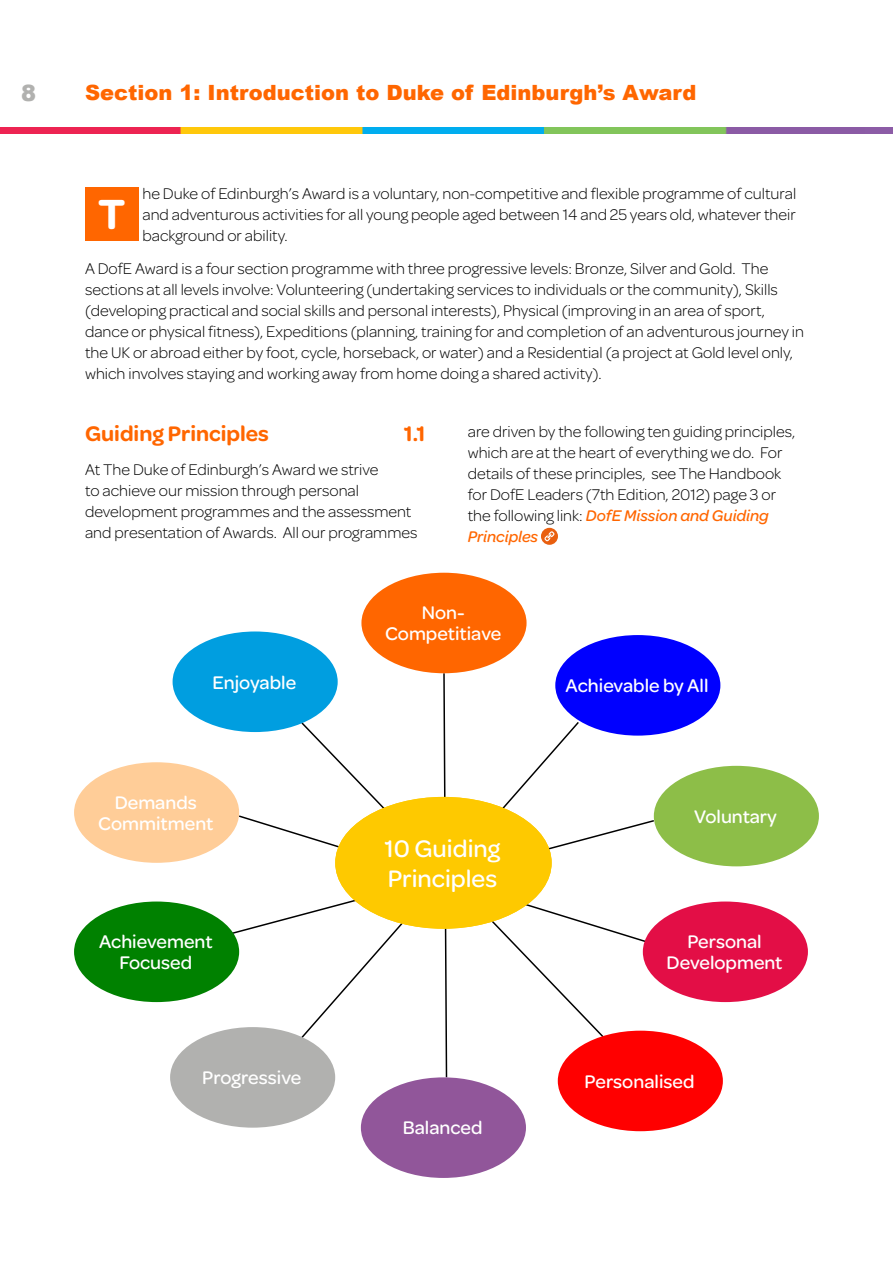
<style>
.page{position:relative;width:893px;height:1263px;background:#fff}
.page>*{position:absolute;margin:0;border:0;box-sizing:border-box;transform-origin:0 0}
.t1{font:600 45px "Omnes";color:#fff}
.t2{font:500 25.5px/30px "Omnes";color:#fff}
.t3{font:600 22.5px "Omnes";color:#f60}
.t4{font:900 22.5px "Arial";color:#b1b1af}
.t5{font:900 21px "Arial";color:#f60}
.t6{font:500 19.5px/21px "Omnes";color:#fff;text-align:center}
.t7{font:300 16.5px/21px "Omnes";color:#000}
.s1{font-weight:500;font-style:italic;color:#f60}
</style>
<div class="page">
<img style="left:8px;top:128px;width:885px;height:6px">
<svg style="left:0;top:128px;width:8px;height:6px"></svg>
<svg style="left:299px;top:720px;width:281px;height:320px"></svg>
<svg style="left:237px;top:814px;width:417px;height:132px"></svg>
<svg style="left:230px;top:819px;width:426px;height:116px"></svg>
<svg style="left:442px;top:673px;width:6px;height:404px"></svg>
<div style="left:361px;top:573px;width:166px;height:100px;background:#f60;border-radius:50%"></div>
<div style="left:555px;top:635px;width:165px;height:101px;background:#00f;border-radius:50%"></div>
<div style="left:654px;top:766px;width:165px;height:100px;background:#8dbe48;border-radius:50%"></div>
<div style="left:643px;top:901px;width:165px;height:101px;background:#e30e46;border-radius:50%"></div>
<div style="left:558px;top:1031px;width:165px;height:100px;background:#f00;border-radius:50%"></div>
<div style="left:361px;top:1077px;width:165px;height:101px;background:#91569a;border-radius:50%"></div>
<div style="left:170px;top:1027px;width:165px;height:101px;background:#b1b1af;border-radius:50%"></div>
<div style="left:74px;top:901px;width:165px;height:101px;background:#008100;border-radius:50%"></div>
<div style="left:74px;top:762px;width:165px;height:101px;background:#ffcd98;border-radius:50%"></div>
<div style="left:173px;top:631px;width:165px;height:101px;background:#009ee0;border-radius:50%"></div>
<div style="left:85px;top:187px;width:53px;height:53px;background:#f60"></div>
<div style="left:541px;top:528px;width:17px;height:17px;background:#e95f0f;border-radius:50%"></div>
<svg style="left:544px;top:531px;width:11px;height:10px"></svg>
<div style="left:335px;top:797px;width:217px;height:132px;background:#fec900;border-radius:50%"></div>
<h3 class="t4" style="left:21px;top:77px;width:17px">8</h3>
<p class="t5" style="left:85px;top:77px;width:613px">Section 1: Introduction to Duke of Edinburgh’s Award</p>
<p class="t7" style="left:142px;top:182px;width:655px;text-align:justify">he Duke of Edinburgh’s Award is a voluntary, non-competitive and flexible programme of cultural and adventurous activities for all young people aged between 14 and 25 years old, whatever their background or ability.</p>
<p class="t7" style="left:85px;top:258px;width:720px">A DofE Award is a four section programme with three progressive levels: Bronze, Silver and Gold. The sections at all levels involve: Volunteering (undertaking services to individuals or the community), Skills (developing practical and social skills and personal interests), Physical (improving in an area of sport, dance or physical fitness), Expeditions (planning, training for and completion of an adventurous journey in the UK or abroad either by foot, cycle, horseback, or water) and a Residential (a project at Gold level only, which involves staying and working away from home doing a shared activity).</p>
<h1 class="t1" style="left:98px;top:182px;width:29px">T</h1>
<h3 class="t3" style="left:85px;top:417px;width:185px">Guiding Principles</h3>
<h3 class="t3" style="left:404px;top:417px;width:23px">1.1</h3>
<p class="t7" style="left:85px;top:458px;width:334px">At The Duke of Edinburgh’s Award we strive<br>to achieve our mission through personal development programmes and the assessment and presentation of Awards. All our programmes</p>
<p class="t7" style="left:468px;top:420px;width:329px">are driven by the following ten guiding principles, which are at the heart of everything we do. For details of these principles, see The Handbook for DofE Leaders (7th Edition, 2012) page 3 or the following link: <span class="s1">DofE Mission and Guiding Principles</span></p>
<p class="t6" style="left:385px;top:601px;width:118px">Non-<br>Competitiave</p>
<p class="t6" style="left:212px;top:670px;width:85px">Enjoyable</p>
<p class="t6" style="left:566px;top:674px;width:144px">Achievable by All</p>
<p class="t6" style="left:98px;top:791px;width:117px">Demands<br>Commitment</p>
<p class="t6" style="left:694px;top:805px;width:84px">Voluntary</p>
<h2 class="t2" style="left:385px;top:832px;width:117px">10 Guiding<br>Principles</h2>
<p class="t6" style="left:99px;top:930px;width:115px">Achievement<br>Focused</p>
<p class="t6" style="left:667px;top:930px;width:117px">Personal<br>Development</p>
<p class="t6" style="left:202px;top:1066px;width:101px">Progressive</p>
<p class="t6" style="left:585px;top:1070px;width:111px">Personalised</p>
<p class="t6" style="left:403px;top:1116px;width:81px">Balanced</p>
</div>
